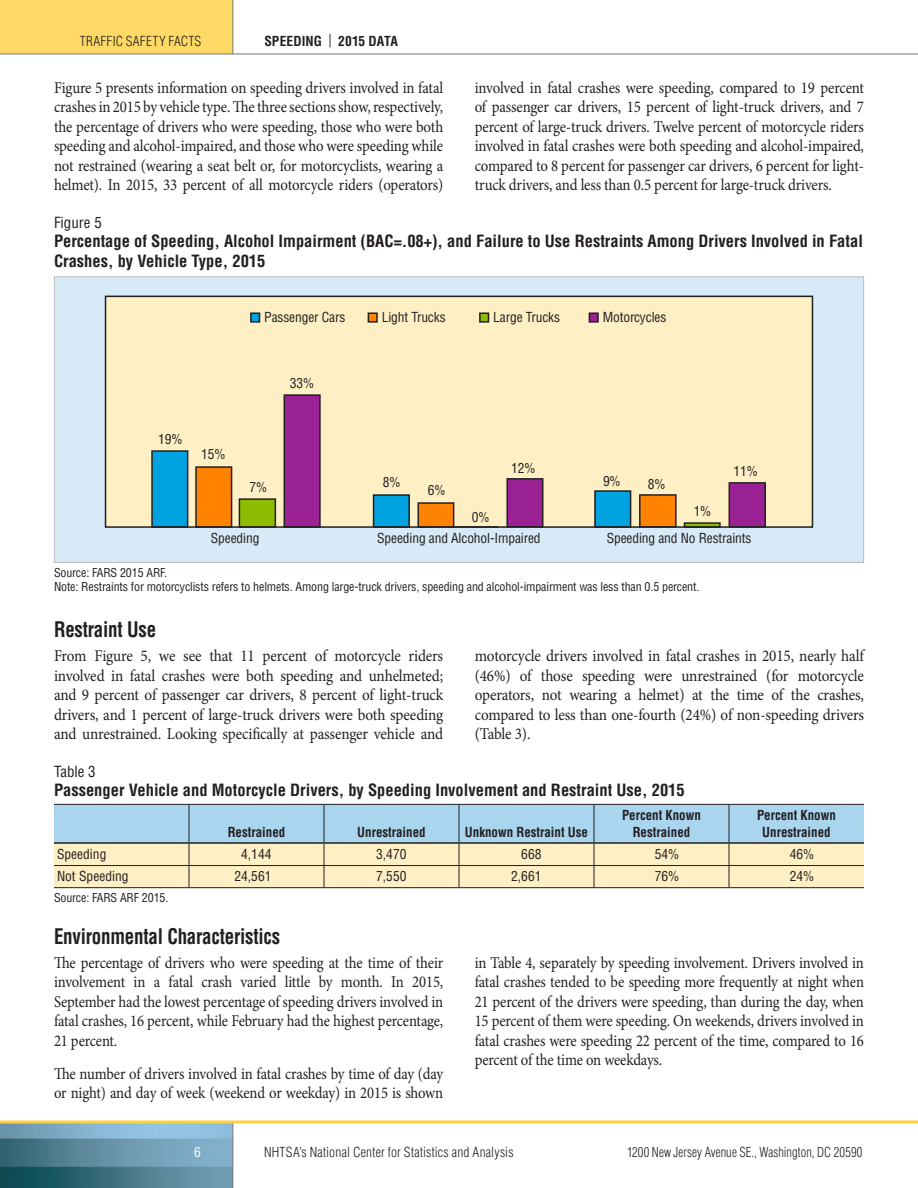
<style>
.page{position:relative;width:918px;height:1188px;background:#fff}
.page>*{position:absolute;margin:0;border:0;box-sizing:border-box;transform-origin:0 0}
.HeadA{font:700 condensed 21px "Helvetica LT Std";letter-spacing:-.01em;color:#231f20;scale:.9 1}
.Body{font:16.5px/19.5px "Minion Pro";letter-spacing:-.01em;color:#231f20;text-align:justify;scale:.9 1}
.Body-2{font:16.5px/19.5px "Minion Pro";letter-spacing:-.01em;color:#231f20;text-align:justify;scale:.89 1}
.Body-3{font:16.5px/19.5px "Minion Pro";letter-spacing:-.01em;color:#231f20;text-align:justify;scale:.92 1}
.Table_Title{font:700 condensed 16.5px/19.5px "Helvetica LT Std";color:#231f20}
.Table_Number{font:condensed 15px "Helvetica LT Std";color:#231f20}
.Table_text{font:condensed 13.5px "Helvetica LT Std";letter-spacing:-.01em;color:#231f20}
.Table_Head{font:700 condensed 13.5px/16.5px "Helvetica LT Std";color:#231f20;text-align:center;scale:.96 1}
.t1{font:300 condensed 13.5px "Helvetica LT Std";letter-spacing:.01em;color:#231f20}
.t2{font:300 condensed 13.5px "Helvetica LT Std";letter-spacing:.01em;color:#231f20;scale:.93 1}
.Table_Head-2{font:700 condensed 13.5px "Helvetica LT Std";color:#231f20}
.t3{font:condensed 13.5px "Helvetica LT Std";color:#fff}
.Table_Footer{font:condensed 12px "Helvetica LT Std";letter-spacing:-.01em;color:#231f20}
.s1{font-weight:400}
</style>
<div class="page">
<div style="left:0;top:0;width:233px;height:54px;background:#ffd965"></div>
<img style="left:0;top:1124px;width:232px;height:64px">
<hr style="left:232px;top:1122px;width:1px;height:66px;background:#76787b">
<hr style="left:232px;top:0;width:1px;height:54px;background:#76787b">
<svg style="left:0;top:1120px;width:918px;height:4px;background:#fbd96d"></svg>
<hr style="left:0;top:54px;width:918px;height:1px;background:#76787b">
<div style="left:54px;top:277px;width:810px;height:285px;background:#d7eaf7"></div>
<div style="left:106px;top:296px;width:706px;height:231px;background:#feefc5"></div>
<div style="left:284px;top:394px;width:37px;height:134px;background:#9b2295;border:2px solid #231f20"></div>
<div style="left:506px;top:478px;width:37px;height:50px;background:#9b2295;border:2px solid #231f20"></div>
<div style="left:729px;top:482px;width:37px;height:46px;background:#9b2295;border:2px solid #231f20"></div>
<div style="left:239px;top:498px;width:37px;height:30px;background:#8dbb00;border:2px solid #231f20"></div>
<svg style="left:684px;top:522px;width:37px;height:3px"></svg>
<div style="left:195px;top:466px;width:37px;height:62px;background:#ff8200;border:2px solid #231f20"></div>
<div style="left:418px;top:502px;width:36px;height:26px;background:#ff8200;border:2px solid #231f20"></div>
<div style="left:639px;top:494px;width:38px;height:34px;background:#ff8200;border:2px solid #231f20"></div>
<div style="left:151px;top:450px;width:37px;height:78px;background:#00a2df;border:2px solid #231f20"></div>
<div style="left:373px;top:494px;width:37px;height:34px;background:#00a2df;border:2px solid #231f20"></div>
<div style="left:594px;top:490px;width:37px;height:38px;background:#00a2df;border:2px solid #231f20"></div>
<div style="left:105px;top:296px;width:708px;height:232px;border:2px solid #231f20"></div>
<div style="left:250px;top:312px;width:10px;height:11px;background:#00a2df;border:2px solid #231f20"></div>
<div style="left:368px;top:312px;width:10px;height:11px;background:#ff8200;border:2px solid #231f20"></div>
<div style="left:479px;top:312px;width:10px;height:11px;background:#8dbb00;border:2px solid #231f20"></div>
<div style="left:589px;top:312px;width:10px;height:11px;background:#9b2295;border:2px solid #231f20"></div>
<svg style="left:54px;top:804px;width:810px;height:83px;background:#d1ddd3"></svg>
<hr style="left:54px;top:887px;width:135px;height:1px;background:#231f20">
<hr style="left:189px;top:887px;width:135px;height:1px;background:#231f20">
<hr style="left:324px;top:887px;width:135px;height:1px;background:#231f20">
<hr style="left:459px;top:887px;width:135px;height:1px;background:#231f20">
<hr style="left:594px;top:887px;width:135px;height:1px;background:#231f20">
<hr style="left:729px;top:887px;width:135px;height:1px;background:#231f20">
<hr style="left:54px;top:842px;width:135px;height:2px;background:#231f20">
<hr style="left:189px;top:842px;width:135px;height:2px;background:#231f20">
<hr style="left:324px;top:842px;width:135px;height:2px;background:#231f20">
<hr style="left:459px;top:842px;width:135px;height:2px;background:#231f20">
<hr style="left:594px;top:842px;width:135px;height:2px;background:#231f20">
<hr style="left:729px;top:842px;width:135px;height:2px;background:#231f20">
<p class="t1" style="left:80px;top:32px;width:123px">TRAFFIC SAFETY FACTS</p>
<p class="Table_Head-2" style="left:264px;top:32px;width:135px">SPEEDING <span class="s1">|</span> 2015 DATA</p>
<p class="Body" style="left:54px;top:78px;width:434px">Figure 5 presents information on speeding drivers involved in fatal crashes in 2015 by vehicle type. The three sections show, respectively, the percentage of drivers who were speeding, those who were both speeding and alcohol-impaired, and those who were speeding while not restrained (wearing a seat belt or, for motorcyclists, wearing a helmet). In 2015, 33 percent of all motorcycle riders (operators)</p>
<p class="Body" style="left:475px;top:78px;width:434px">involved in fatal crashes were speeding, compared to 19 percent of passenger car drivers, 15 percent of light-truck drivers, and 7 percent of large-truck drivers. Twelve percent of motorcycle riders involved in fatal crashes were both speeding and alcohol-impaired, compared to 8 percent for passenger car drivers, 6 percent for light&shy;truck drivers, and less than 0.5 percent for large-truck drivers.</p>
<p class="Table_Number" style="left:54px;top:213px;width:49px">Figure 5</p>
<p class="Table_Title" style="left:54px;top:232px;width:810px">Percentage of Speeding, Alcohol Impairment (BAC=.08+), and Failure to Use Restraints Among Drivers Involved in Fatal<br>Crashes, by Vehicle Type, 2015</p>
<p class="Table_text" style="left:264px;top:309px;width:83px">Passenger Cars</p>
<p class="Table_text" style="left:382px;top:309px;width:65px">Light Trucks</p>
<p class="Table_text" style="left:493px;top:309px;width:68px">Large Trucks</p>
<p class="Table_text" style="left:603px;top:309px;width:65px">Motorcycles</p>
<p class="Table_text" style="left:158px;top:431px;width:26px">19%</p>
<p class="Table_text" style="left:201px;top:446px;width:26px">15%</p>
<p class="Table_text" style="left:290px;top:374px;width:26px">33%</p>
<p class="Table_text" style="left:249px;top:479px;width:19px">7%</p>
<p class="Table_text" style="left:383px;top:474px;width:19px">8%</p>
<p class="Table_text" style="left:428px;top:482px;width:19px">6%</p>
<p class="Table_text" style="left:472px;top:509px;width:19px">0%</p>
<p class="Table_text" style="left:511px;top:460px;width:26px">12%</p>
<p class="Table_text" style="left:603px;top:472px;width:19px">9%</p>
<p class="Table_text" style="left:648px;top:475px;width:19px">8%</p>
<p class="Table_text" style="left:694px;top:503px;width:19px">1%</p>
<p class="Table_text" style="left:733px;top:463px;width:26px">11%</p>
<p class="Table_text" style="left:211px;top:529px;width:50px">Speeding</p>
<p class="Table_text" style="left:377px;top:529px;width:165px">Speeding and Alcohol-Impaired</p>
<p class="Table_text" style="left:607px;top:529px;width:146px">Speeding and No Restraints</p>
<p class="Table_Footer" style="left:54px;top:566px;width:115px">Source: FARS 2015 ARF.</p>
<p class="Table_Footer" style="left:54px;top:579px;width:647px">Note: Restraints for motorcyclists refers to helmets. Among large-truck drivers, speeding and alcohol-impairment was less than 0.5 percent.</p>
<p class="HeadA" style="left:54px;top:617px;width:115px">Restraint Use</p>
<p class="Body-3" style="left:54px;top:647px;width:425px">From Figure 5, we see that 11 percent of motorcycle riders involved in fatal crashes were both speeding and unhelmeted; and 9 percent of passenger car drivers, 8 percent of light-truck drivers, and 1 percent of large-truck drivers were both speeding and unrestrained. Looking specifically at passenger vehicle and</p>
<p class="Body-3" style="left:475px;top:647px;width:425px">motorcycle drivers involved in fatal crashes in 2015, nearly half (46%) of those speeding were unrestrained (for motorcycle operators, not wearing a helmet) at the time of the crashes, compared to less than one-fourth (24%) of non-speeding drivers (Table 3).</p>
<p class="Table_Number" style="left:54px;top:762px;width:43px">Table 3</p>
<p class="Table_Title" style="left:54px;top:781px;width:632px">Passenger Vehicle and Motorcycle Drivers, by Speeding Involvement and Restraint Use, 2015</p>
<p class="Table_Head" style="left:228px;top:823px;width:61px">Restrained</p>
<p class="Table_Head" style="left:357px;top:823px;width:73px">Unrestrained</p>
<p class="Table_Head" style="left:465px;top:823px;width:130px">Unknown Restraint Use</p>
<p class="Table_Head" style="left:622px;top:807px;width:84px">Percent Known<br>Restrained</p>
<p class="Table_Head" style="left:757px;top:807px;width:84px">Percent Known<br>Unrestrained</p>
<p class="Table_text" style="left:57px;top:846px;width:51px">Speeding</p>
<p class="Table_text" style="left:241px;top:846px;width:32px">4,144</p>
<p class="Table_text" style="left:376px;top:846px;width:32px">3,470</p>
<p class="Table_text" style="left:521px;top:846px;width:22px">668</p>
<p class="Table_text" style="left:655px;top:846px;width:26px">54%</p>
<p class="Table_text" style="left:790px;top:846px;width:26px">46%</p>
<p class="Table_text" style="left:57px;top:868px;width:73px">Not Speeding</p>
<p class="Table_text" style="left:234px;top:868px;width:39px">24,561</p>
<p class="Table_text" style="left:376px;top:868px;width:32px">7,550</p>
<p class="Table_text" style="left:511px;top:868px;width:32px">2,661</p>
<p class="Table_text" style="left:655px;top:868px;width:26px">76%</p>
<p class="Table_text" style="left:790px;top:868px;width:26px">24%</p>
<p class="Table_Footer" style="left:54px;top:890px;width:116px">Source: FARS ARF 2015.</p>
<p class="HeadA" style="left:54px;top:923px;width:253px">Environmental Characteristics</p>
<p class="Body-2" style="left:54px;top:953px;width:439px">The percentage of drivers who were speeding at the time of their involvement in a fatal crash varied little by month. In 2015, September had the lowest percentage of speeding drivers involved in fatal crashes, 16 percent, while February had the highest percentage, 21 percent.</p>
<p class="Body-2" style="left:54px;top:1064px;width:439px">The number of drivers involved in fatal crashes by time of day (day or night) and day of week (weekend or weekday) in 2015 is shown</p>
<p class="Body-2" style="left:475px;top:953px;width:439px">in Table 4, separately by speeding involvement. Drivers involved in fatal crashes tended to be speeding more frequently at night when 21 percent of the drivers were speeding, than during the day, when 15 percent of them were speeding. On weekends, drivers involved in fatal crashes were speeding 22 percent of the time, compared to 16 percent of the time on weekdays.</p>
<p class="t3" style="left:194px;top:1144px;width:8px">6</p>
<p class="t1" style="left:264px;top:1144px;width:251px">NHTSA’s National Center for Statistics and Analysis</p>
<p class="t2" style="left:627px;top:1144px;width:255px">1200 New Jersey Avenue SE., Washington, DC 20590</p>
</div>
